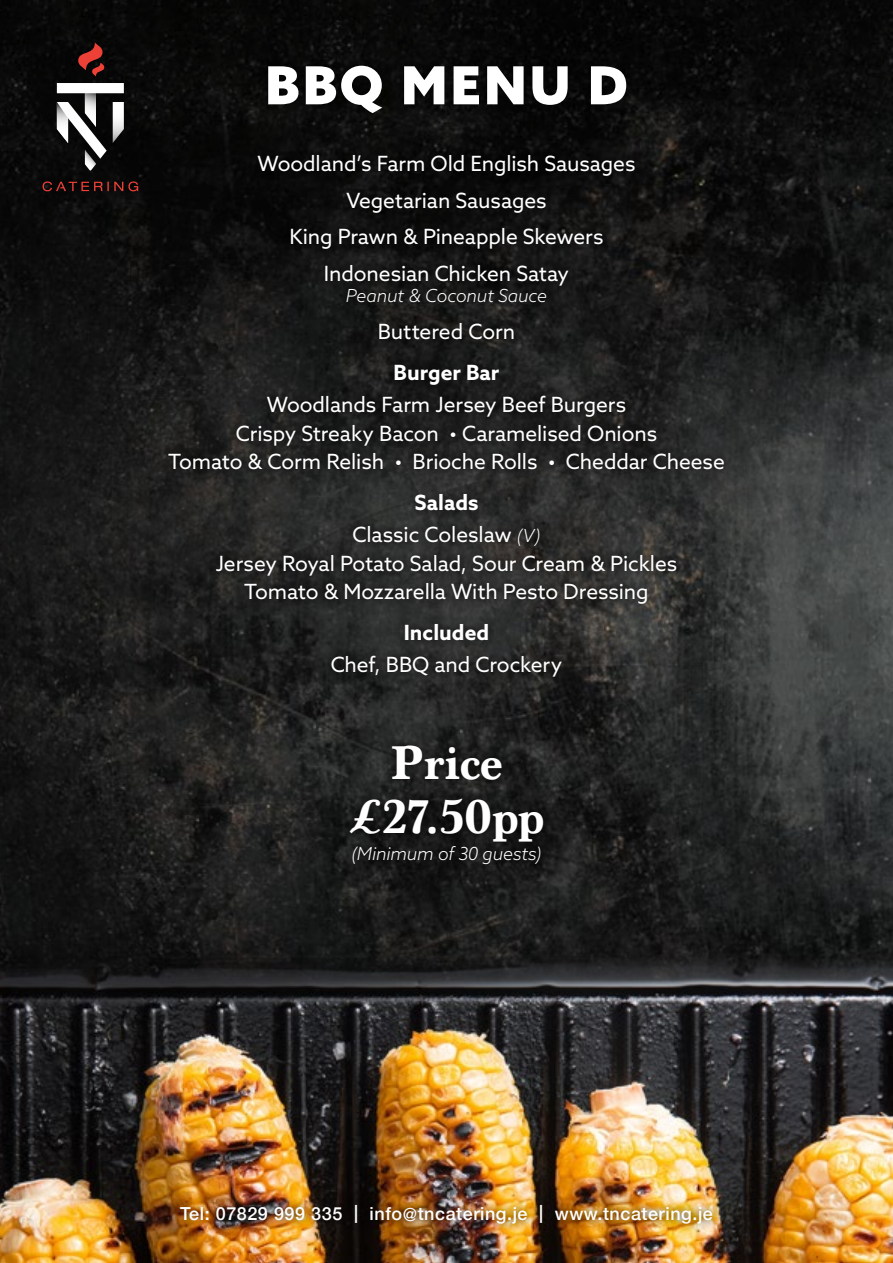
<style>
.page{position:relative;width:893px;height:1263px;background:#fff}
.page>*{position:absolute;margin:0;border:0;box-sizing:border-box;transform-origin:0 0}
.t1{font:900 52.5px "Azo Sans";letter-spacing:.06em;color:#fff}
.t2{font:700 49.8px/53.7px "Marion";letter-spacing:-.005em;color:#fff;text-align:center}
.t3{font:21px/36.8px "Azo Sans";letter-spacing:-.005em;color:#fff;text-align:center}
.t4{font:700 21px "Azo Sans";color:#fff}
.t5{font:500 18px "Helvetica Neue";letter-spacing:.03em;color:#fff}
.t6{font:italic 300 18px "Azo Sans";letter-spacing:-.01em;color:#fff}
.s1{font-weight:700}
.s2{font-weight:300;font-style:italic;font-size:18px}
</style>
<div class="page">
<img style="left:0;top:0;width:893px;height:944px">
<img style="left:0;top:944px;width:893px;height:319px">
<svg style="left:43px;top:181px;width:95px;height:10px"></svg>
<svg style="left:77px;top:43px;width:28px;height:33px"></svg>
<svg style="left:57px;top:83px;width:67px;height:87px"></svg>
<div style="left:340px;top:735px;width:214px;height:140px;background:#000;opacity:.85"></div>
<div style="left:159px;top:56px;width:574px;height:630px;background:#000;opacity:.85"></div>
<div style="left:172px;top:1196px;width:550px;height:36px;background:#000;opacity:.85"></div>
<h1 class="t1" style="left:265px;top:50px;width:364px">BBQ MENU D</h1>
<p class="t3" style="left:257px;top:145px;width:380px">Woodland’s Farm Old English Sausages<br>Vegetarian Sausages<br>King Prawn &amp; Pineapple Skewers<br>Indonesian Chicken Satay</p>
<p class="t6" style="left:346px;top:284px;width:203px">Peanut &amp; Coconut Sauce</p>
<p class="t3" style="left:378px;top:313px;width:139px">Buttered Corn</p>
<p class="t4" style="left:394px;top:358px;width:107px">Burger Bar</p>
<p class="t3" style="left:168px;top:391px;width:558px;line-height:28.2px">Woodlands Farm Jersey Beef Burgers<br>Crispy Streaky Bacon • Caramelised Onions<br>Tomato &amp; Corm Relish • Brioche Rolls • Cheddar Cheese</p>
<p class="t3" style="left:353px;top:486px;width:189px;line-height:32.5px"><span class="s1">Salads<br></span>Classic Coleslaw <span class="s2">(V)</span></p>
<p class="t3" style="left:216px;top:549px;width:463px;line-height:28.2px">Jersey Royal Potato Salad, Sour Cream &amp; Pickles<br>Tomato &amp; Mozzarella With Pesto Dressing</p>
<p class="t4" style="left:404px;top:618px;width:87px">Included</p>
<p class="t3" style="left:331px;top:646px;width:233px">Chef, BBQ and Crockery</p>
<h2 class="t2" style="left:349px;top:736px;width:197px">Price £27.50pp</h2>
<p class="t6" style="left:351px;top:842px;width:192px">(Minimum of 30 guests)</p>
<p class="t5" style="left:180px;top:1199px;width:534px">Tel: 07829 999 335 | info@tncatering.je | www.tncatering.je</p>
</div>
